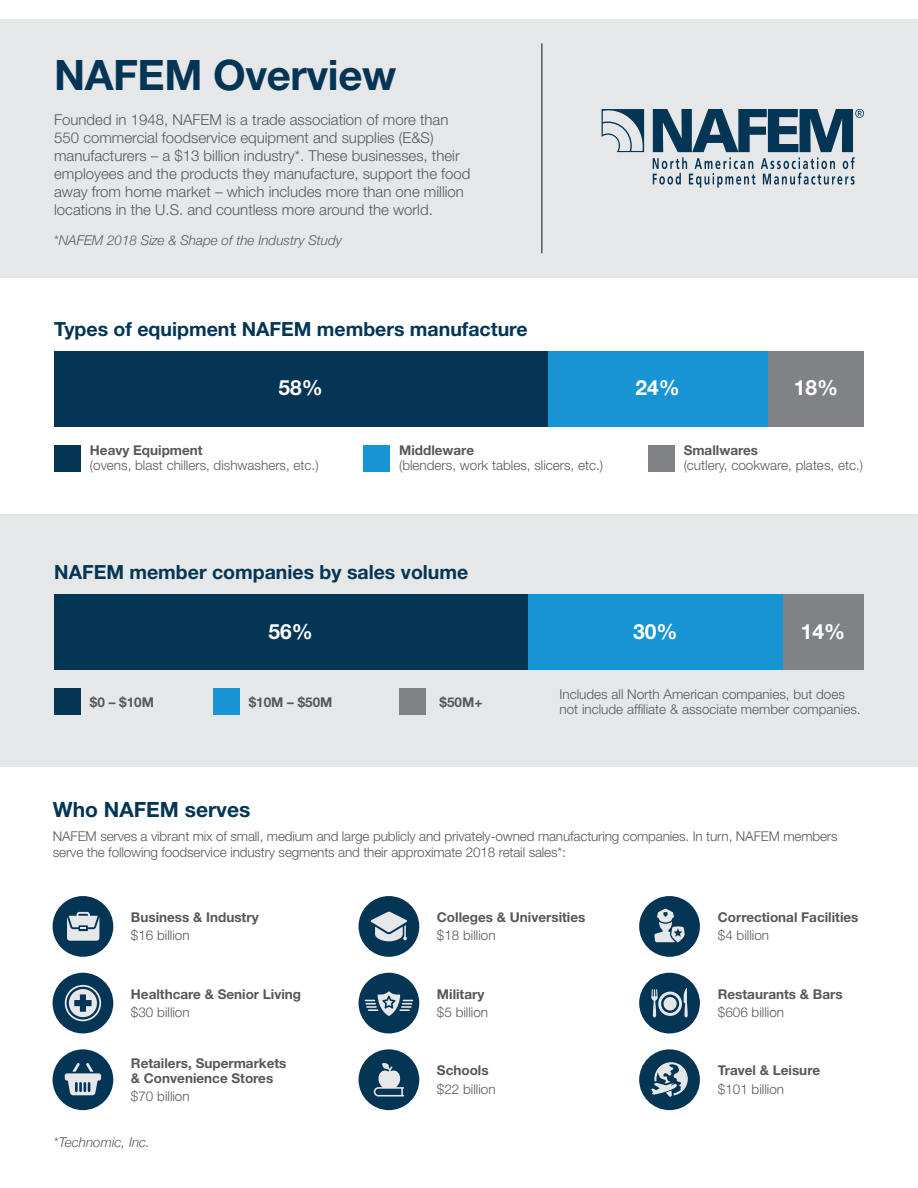
<style>
.page{position:relative;width:918px;height:1188px;background:#fff}
.page>*{position:absolute;margin:0;border:0;box-sizing:border-box;transform-origin:0 0}
.t1{font:700 42px "Helvetica Neue LT Std";letter-spacing:-.01em;color:#043555}
.t2{font:700 21px "Helvetica Neue LT Std";color:#fff}
.t3{font:700 21px "Helvetica Neue LT Std";color:#043555}
.t4{font:700 19.5px "Helvetica Neue LT Std";color:#043555}
.t5{font:300 15px/18px "Helvetica Neue LT Std";color:#57585a}
.t6{font:300 13.5px/15px "Helvetica Neue LT Std";color:#57585a}
.t7{font:700 13.5px/15px "Helvetica Neue LT Std";color:#57585a}
.t8{font:italic 300 13.5px "Helvetica Neue";color:#57585a}
.s1{font-family:"Helvetica Neue LT Std";font-style:normal}
.s2{font-weight:700}
</style>
<div class="page">
<div style="left:0;top:19px;width:918px;height:259px;background:#e6e7e9"></div>
<div style="left:0;top:514px;width:918px;height:253px;background:#e6e7e9"></div>
<svg style="left:602px;top:109px;width:43px;height:43px"></svg>
<svg style="left:653px;top:109px;width:211px;height:79px"></svg>
<div style="left:53px;top:896px;width:60px;height:61px;background:#043555;border-radius:50%"></div>
<svg style="left:67px;top:912px;width:32px;height:29px"></svg>
<div style="left:53px;top:973px;width:60px;height:60px;background:#043555;border-radius:50%"></div>
<svg style="left:65px;top:985px;width:36px;height:36px"></svg>
<div style="left:53px;top:1049px;width:60px;height:61px;background:#043555;border-radius:50%"></div>
<svg style="left:65px;top:1063px;width:36px;height:32px"></svg>
<div style="left:359px;top:896px;width:60px;height:61px;background:#043555;border-radius:50%"></div>
<svg style="left:371px;top:912px;width:36px;height:29px"></svg>
<div style="left:359px;top:1049px;width:60px;height:61px;background:#043555;border-radius:50%"></div>
<svg style="left:374px;top:1063px;width:30px;height:34px"></svg>
<div style="left:639px;top:896px;width:61px;height:61px;background:#043555;border-radius:50%"></div>
<svg style="left:654px;top:909px;width:31px;height:33px"></svg>
<div style="left:639px;top:973px;width:61px;height:60px;background:#043555;border-radius:50%"></div>
<svg style="left:651px;top:988px;width:37px;height:29px"></svg>
<div style="left:639px;top:1049px;width:61px;height:61px;background:#043555;border-radius:50%"></div>
<svg style="left:651px;top:1062px;width:37px;height:35px"></svg>
<div style="left:359px;top:973px;width:60px;height:60px;background:#043555;border-radius:50%"></div>
<svg style="left:365px;top:991px;width:48px;height:25px"></svg>
<hr style="left:541px;top:43px;width:2px;height:210px;background:#57585a">
<div style="left:768px;top:351px;width:96px;height:75px;background:#808285"></div>
<div style="left:548px;top:351px;width:220px;height:75px;background:#1694d3"></div>
<div style="left:54px;top:351px;width:494px;height:75px;background:#043555"></div>
<div style="left:54px;top:445px;width:27px;height:26px;background:#043555"></div>
<div style="left:363px;top:445px;width:27px;height:26px;background:#1694d3"></div>
<div style="left:648px;top:445px;width:27px;height:26px;background:#808285"></div>
<div style="left:782px;top:595px;width:82px;height:75px;background:#808285"></div>
<div style="left:527px;top:595px;width:256px;height:75px;background:#1694d3"></div>
<div style="left:54px;top:595px;width:473px;height:75px;background:#043555"></div>
<div style="left:54px;top:688px;width:27px;height:27px;background:#043555"></div>
<div style="left:213px;top:688px;width:27px;height:27px;background:#1694d3"></div>
<div style="left:399px;top:688px;width:27px;height:27px;background:#808285"></div>
<p class="t1" style="left:54px;top:49px;width:344px">NAFEM Overview</p>
<p class="t5" style="left:54px;top:111px;width:418px">Founded in 1948, NAFEM is a trade association of more than 550 commercial foodservice equipment and supplies (E&amp;S) manufacturers – a $13 billion industry*. These businesses, their employees and the products they manufacture, support the food away from home market – which includes more than one million locations in the U.S. and countless more around the world.</p>
<p class="t8" style="left:54px;top:230px;width:290px"><span class="s1">*</span>NAFEM 2018 Size &amp; Shape of the Industry Study</p>
<p class="t4" style="left:54px;top:317px;width:475px">Types of equipment NAFEM members manufacture</p>
<p class="t2" style="left:279px;top:375px;width:46px">58%</p>
<p class="t2" style="left:636px;top:375px;width:46px">24%</p>
<p class="t2" style="left:794px;top:375px;width:46px">18%</p>
<p class="t6" style="left:90px;top:443px;width:230px"><span class="s2">Heavy Equipment<br></span>(ovens, blast chillers, dishwashers, etc.)</p>
<p class="t6" style="left:399px;top:443px;width:206px"><span class="s2">Middleware<br></span>(blenders, work tables, slicers, etc.)</p>
<p class="t4" style="left:54px;top:560px;width:416px">NAFEM member companies by sales volume</p>
<p class="t6" style="left:684px;top:443px;width:181px"><span class="s2">Smallwares<br></span>(cutlery, cookware, plates, etc.)</p>
<p class="t2" style="left:268px;top:619px;width:46px">56%</p>
<p class="t2" style="left:633px;top:619px;width:46px">30%</p>
<p class="t2" style="left:801px;top:619px;width:46px">14%</p>
<p class="t7" style="left:90px;top:694px;width:66px">$0 – $10M</p>
<p class="t7" style="left:249px;top:694px;width:85px">$10M – $50M</p>
<p class="t7" style="left:440px;top:694px;width:44px">$50M+</p>
<p class="t6" style="left:560px;top:687px;width:303px">Includes all North American companies, but does not include affiliate &amp; associate member companies.</p>
<p class="t3" style="left:53px;top:797px;width:199px">Who NAFEM serves</p>
<p class="t6" style="left:53px;top:827px;width:786px;line-height:16.5px">NAFEM serves a vibrant mix of small, medium and large publicly and privately-owned manufacturing companies. In turn, NAFEM members serve the following foodservice industry segments and their approximate 2018 retail sales*:</p>
<p class="t7" style="left:131px;top:910px;width:129px">Business &amp; Industry</p>
<p class="t6" style="left:131px;top:928px;width:60px">$16 billion</p>
<p class="t7" style="left:131px;top:986px;width:172px">Healthcare &amp; Senior Living</p>
<p class="t6" style="left:131px;top:1004px;width:60px">$30 billion</p>
<p class="t7" style="left:131px;top:1055px;width:157px">Retailers, Supermarkets &amp; Convenience Stores</p>
<p class="t6" style="left:131px;top:1089px;width:60px">$70 billion</p>
<p class="t8" style="left:54px;top:1131px;width:98px"><span class="s1">*</span>Technomic, Inc.</p>
<p class="t7" style="left:437px;top:910px;width:150px">Colleges &amp; Universities</p>
<p class="t6" style="left:437px;top:928px;width:60px">$18 billion</p>
<p class="t7" style="left:718px;top:910px;width:142px">Correctional Facilities</p>
<p class="t6" style="left:718px;top:928px;width:53px">$4 billion</p>
<p class="t7" style="left:437px;top:986px;width:49px">Military</p>
<p class="t6" style="left:437px;top:1004px;width:53px">$5 billion</p>
<p class="t7" style="left:718px;top:986px;width:126px">Restaurants &amp; Bars</p>
<p class="t6" style="left:718px;top:1004px;width:68px">$606 billion</p>
<p class="t7" style="left:437px;top:1063px;width:53px">Schools</p>
<p class="t6" style="left:437px;top:1081px;width:60px">$22 billion</p>
<p class="t7" style="left:718px;top:1063px;width:104px">Travel &amp; Leisure</p>
<p class="t6" style="left:718px;top:1081px;width:68px">$101 billion</p>
</div>
